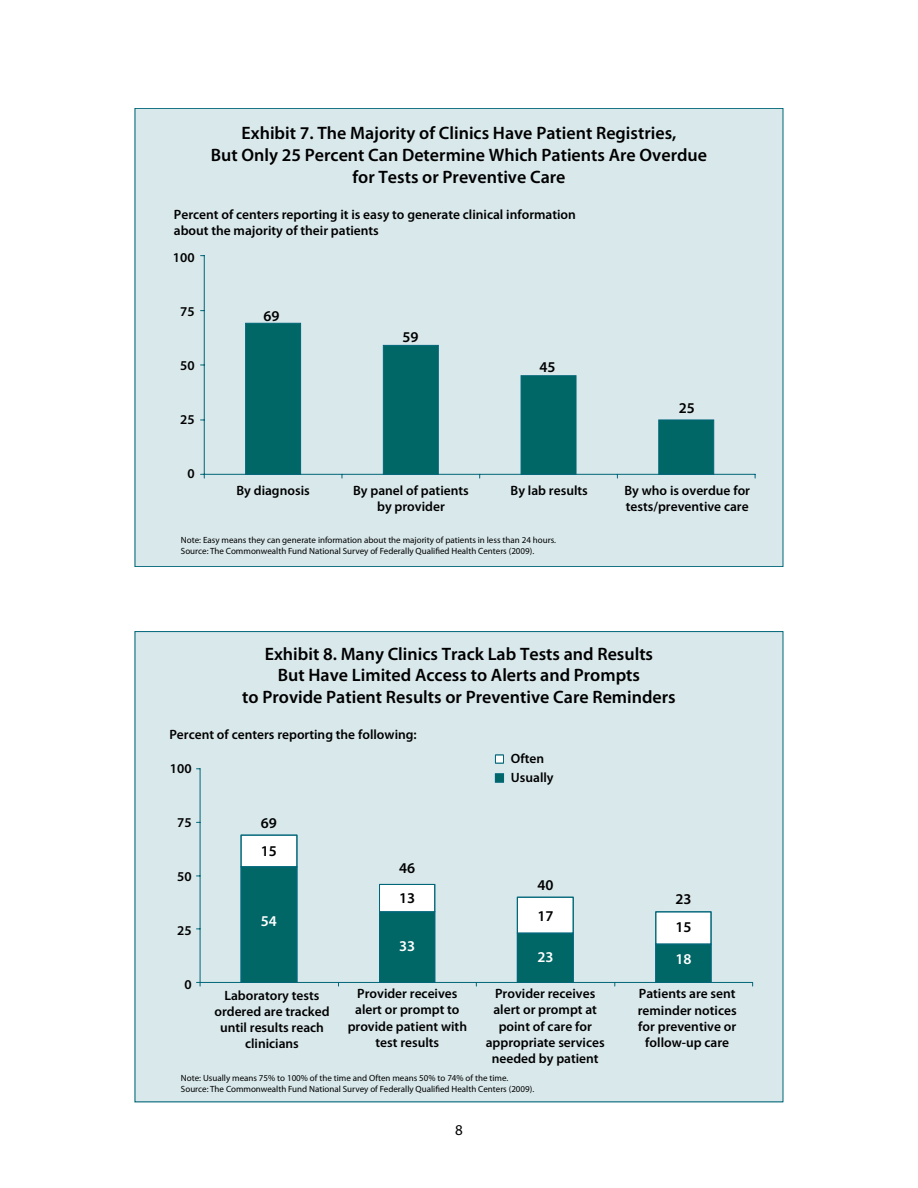
<style>
.page{position:relative;width:918px;height:1188px;background:#fff}
.page>*{position:absolute;margin:0;border:0;box-sizing:border-box;transform-origin:0 0}
.t1{font:600 18px/21.6px "Myriad Pro";color:#000;text-align:center}
.t2{font:600 15px "Myriad Pro";color:#000}
.t3{font:600 15px "Myriad Pro";color:#fff}
.t4{font:15px "Myriad Pro";color:#000}
.t5{font:600 13.5px/16.2px "Myriad Pro";color:#000;text-align:center}
.t6{font:9px/10.8px "Myriad Pro";color:#000}
</style>
<div class="page">
<div style="left:135px;top:108px;width:648px;height:459px;background:#d9e8eb"></div>
<div style="left:245px;top:323px;width:56px;height:152px;background:#066;border:1px solid #006678"></div>
<div style="left:383px;top:345px;width:56px;height:130px;background:#066;border:1px solid #006678"></div>
<div style="left:521px;top:375px;width:55px;height:100px;background:#066;border:1px solid #006678"></div>
<div style="left:658px;top:420px;width:56px;height:55px;background:#066;border:1px solid #006678"></div>
<hr style="left:204px;top:256px;width:1px;height:218px;background:#006678">
<hr style="left:204px;top:474px;width:551px;height:1px;background:#006678">
<div style="left:135px;top:631px;width:648px;height:471px;background:#d9e8eb"></div>
<div style="left:495px;top:755px;width:9px;height:8px;background:#fff;border:1px solid #006678"></div>
<svg style="left:196px;top:768px;width:557px;height:219px"></svg>
<p class="t1" style="left:211px;top:122px;width:498px">Exhibit 7. The Majority of Clinics Have Patient Registries,<br>But Only 25 Percent Can Determine Which Patients Are Overdue for Tests or Preventive Care</p>
<p class="t5" style="left:174px;top:206px;width:404px;text-align:left">Percent of centers reporting it is easy to generate clinical information about the majority of their patients</p>
<p class="t5" style="left:173px;top:249px;width:23px">100</p>
<p class="t5" style="left:180px;top:303px;width:16px">75</p>
<p class="t5" style="left:180px;top:357px;width:16px">50</p>
<p class="t5" style="left:180px;top:411px;width:16px">25</p>
<p class="t5" style="left:187px;top:465px;width:9px">0</p>
<p class="t2" style="left:263px;top:307px;width:18px">69</p>
<p class="t2" style="left:403px;top:328px;width:18px">59</p>
<p class="t2" style="left:539px;top:357px;width:18px">45</p>
<p class="t2" style="left:679px;top:399px;width:18px">25</p>
<p class="t5" style="left:237px;top:482px;width:75px">By diagnosis</p>
<p class="t5" style="left:353px;top:482px;width:117px">By panel of patients by provider</p>
<p class="t5" style="left:511px;top:482px;width:79px">By lab results</p>
<p class="t5" style="left:624px;top:482px;width:127px;text-align:left">By who is overdue for tests/preventive care</p>
<p class="t6" style="left:181px;top:535px;width:377px">Note: Easy means they can generate information about the majority of patients in less than 24 hours.<br>Source: The Commonwealth Fund National Survey of Federally Qualified Health Centers (2009).</p>
<p class="t1" style="left:242px;top:643px;width:435px">Exhibit 8. Many Clinics Track Lab Tests and Results<br>But Have Limited Access to Alerts and Prompts<br>to Provide Patient Results or Preventive Care Reminders</p>
<p class="t5" style="left:169px;top:727px;width:249px">Percent of centers reporting the following:</p>
<p class="t5" style="left:170px;top:761px;width:23px">100</p>
<p class="t5" style="left:177px;top:815px;width:16px">75</p>
<p class="t5" style="left:177px;top:869px;width:16px">50</p>
<p class="t5" style="left:177px;top:923px;width:16px">25</p>
<p class="t2" style="left:261px;top:814px;width:18px">69</p>
<p class="t2" style="left:261px;top:843px;width:18px">15</p>
<p class="t3" style="left:261px;top:912px;width:18px">54</p>
<p class="t2" style="left:399px;top:860px;width:18px">46</p>
<p class="t2" style="left:399px;top:889px;width:18px">13</p>
<p class="t3" style="left:399px;top:937px;width:18px">33</p>
<p class="t5" style="left:511px;top:749px;width:44px;line-height:19.2px;text-align:left">Often<br>Usually</p>
<p class="t2" style="left:538px;top:877px;width:18px">40</p>
<p class="t2" style="left:538px;top:908px;width:18px">17</p>
<p class="t3" style="left:538px;top:949px;width:18px">23</p>
<p class="t2" style="left:675px;top:890px;width:18px">23</p>
<p class="t2" style="left:675px;top:919px;width:18px">15</p>
<p class="t3" style="left:675px;top:951px;width:18px">18</p>
<p class="t5" style="left:184px;top:977px;width:9px">0</p>
<p class="t5" style="left:214px;top:987px;width:117px">Laboratory tests ordered are tracked until results reach clinicians</p>
<p class="t5" style="left:348px;top:986px;width:121px">Provider receives alert or prompt to provide patient with test results</p>
<p class="t5" style="left:486px;top:986px;width:120px">Provider receives alert or prompt at point of care for appropriate services needed by patient</p>
<p class="t5" style="left:638px;top:986px;width:100px">Patients are sent reminder notices for preventive or follow-up care</p>
<p class="t6" style="left:181px;top:1073px;width:355px">Note: Usually means 75% to 100% of the time and Often means 50% to 74% of the time.<br>Source: The Commonwealth Fund National Survey of Federally Qualified Health Centers (2009).</p>
<p class="t4" style="left:455px;top:1122px;width:9px">8</p>
</div>
